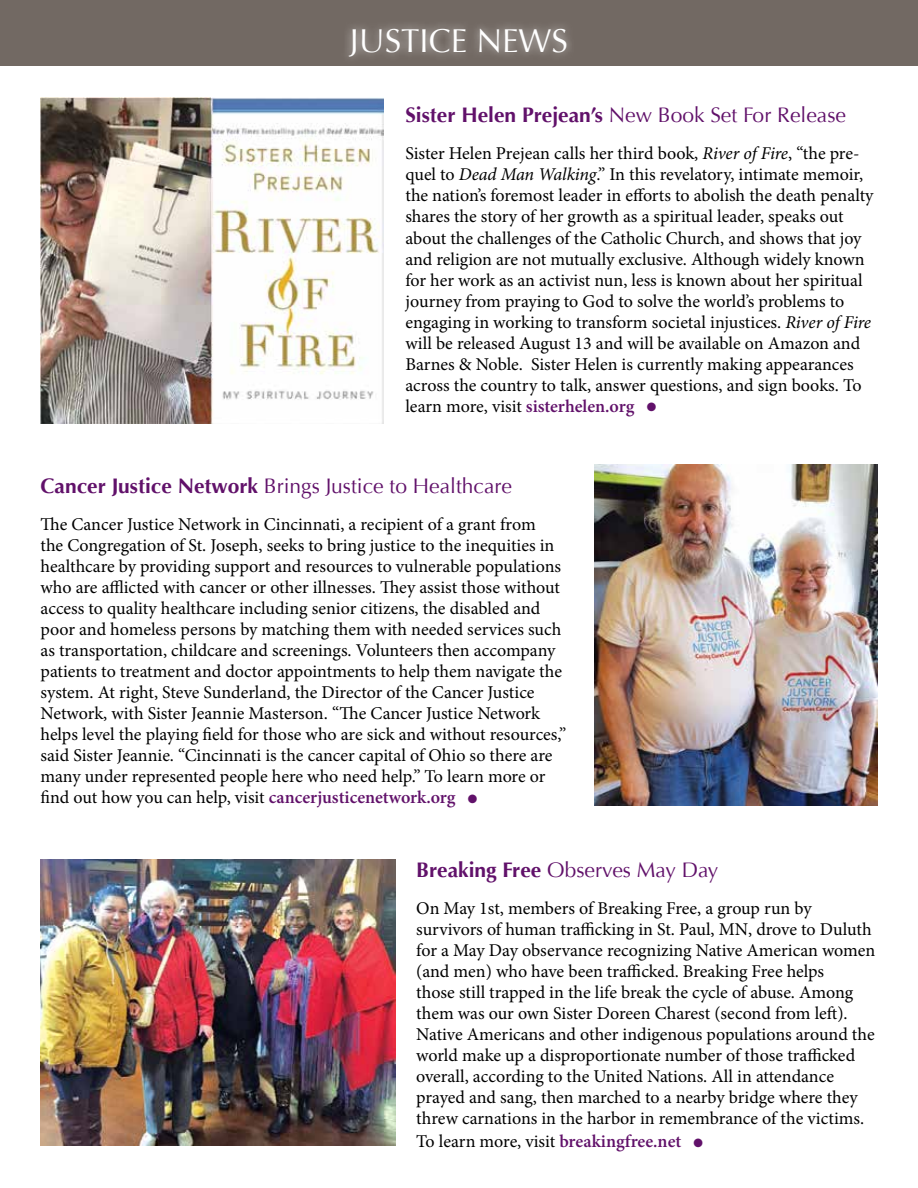
<style>
.page{position:relative;width:918px;height:1188px;background:#fff}
.page>*{position:absolute;margin:0;border:0;box-sizing:border-box;transform-origin:0 0}
.t1{font:33px "Optima";color:#fff}
.t2{font:21px "Optima";color:#61116a}
.t3{font:700 21px "Optima";color:#61116a}
.t4{font:18px/21px "Minion Pro";letter-spacing:-.005em;color:#000}
.s1{font-weight:400}
.s2{font-style:italic}
.s3{font-weight:600;color:#61116a}
.s4{color:#61116a}
.s5{font-weight:700}
</style>
<div class="page">
<div style="left:0;top:0;width:918px;height:66px;background:#726963"></div>
<div style="left:341px;top:19px;width:235px;height:47px;background:#fff;opacity:.75"></div>
<img style="left:41px;top:859px;width:355px;height:287px">
<img style="left:594px;top:464px;width:283px;height:341px">
<img style="left:41px;top:98px;width:343px;height:325px">
<h1 class="t1" style="left:350px;top:22px;width:220px">JUSTICE NEWS</h1>
<p class="t3" style="left:405px;top:103px;width:442px">Sister Helen Prejean’s <span class="s1">New Book Set For Release</span></p>
<p class="t4" style="left:405px;top:143px;width:470px">Sister Helen Prejean calls her third book, <span class="s2">River of Fire</span>, “the pre&shy;quel to <span class="s2">Dead Man Walking</span>.” In this revelatory, intimate memoir, the nation’s foremost leader in efforts to abolish the death penalty shares the story of her growth as a spiritual leader, speaks out about the challenges of the Catholic Church, and shows that joy and religion are not mutually exclusive. Although widely known for her work as an activist nun, less is known about her spiritual journey from praying to God to solve the world’s problems to engaging in working to transform societal injustices. <span class="s2">River of Fire </span>will be released August 13 and will be available on Amazon and Barnes &amp; Noble. Sister Helen is currently making appearances across the country to talk, answer questions, and sign books. To learn more, visit <span class="s3">sisterhelen.org</span> <span class="s4">●</span></p>
<p class="t2" style="left:40px;top:474px;width:473px"><span class="s5">Cancer Justice Network</span> Brings Justice to Healthcare</p>
<p class="t4" style="left:40px;top:514px;width:527px">The Cancer Justice Network in Cincinnati, a recipient of a grant from<br>the Congregation of St. Joseph, seeks to bring justice to the inequities in healthcare by providing support and resources to vulnerable populations who are afflicted with cancer or other illnesses. They assist those without access to quality healthcare including senior citizens, the disabled and poor and homeless persons by matching them with needed services such as transportation, childcare and screenings. Volunteers then accompany patients to treatment and doctor appointments to help them navigate the system. At right, Steve Sunderland, the Director of the Cancer Justice Network, with Sister Jeannie Masterson. “The Cancer Justice Network helps level the playing field for those who are sick and without resources,” said Sister Jeannie. “Cincinnati is the cancer capital of Ohio so there are many under represented people here who need help.” To learn more or find out how you can help, visit <span class="s3">cancerjusticenetwork.org</span> <span class="s4">●</span></p>
<p class="t2" style="left:416px;top:858px;width:304px"><span class="s5">Breaking Free</span> Observes May Day</p>
<p class="t4" style="left:416px;top:898px;width:461px">On May 1st, members of Breaking Free, a group run by survivors of human trafficking in St. Paul, MN, drove to Duluth for a May Day observance recognizing Native American women (and men) who have been trafficked. Breaking Free helps<br>those still trapped in the life break the cycle of abuse. Among them was our own Sister Doreen Charest (second from left).<br>Native Americans and other indigenous populations around the world make up a disproportionate number of those trafficked overall, according to the United Nations. All in attendance prayed and sang, then marched to a nearby bridge where they threw carnations in the harbor in remembrance of the victims.<br>To learn more, visit <span class="s3">breakingfree.net</span> <span class="s4">●</span></p>
</div>
